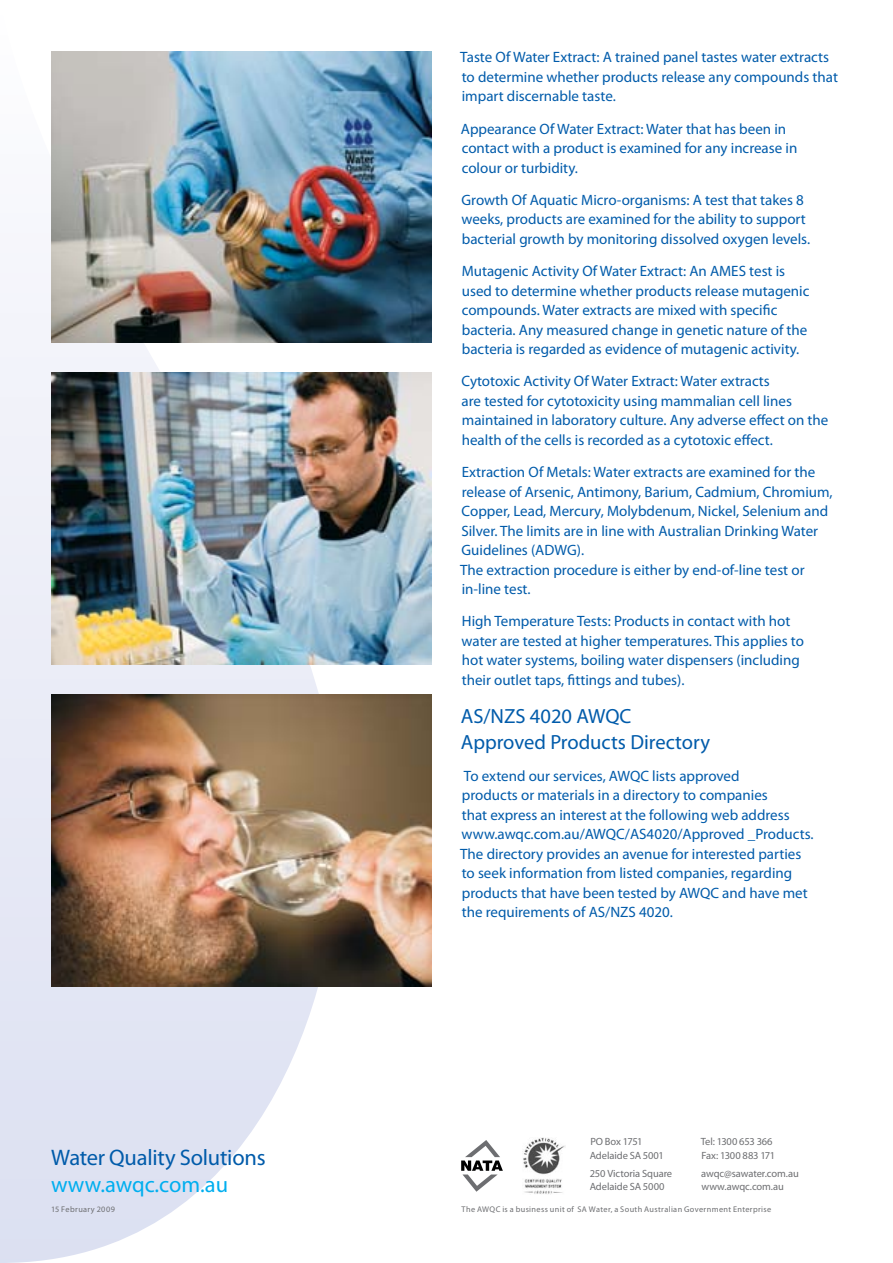
<style>
.page{position:relative;width:893px;height:1263px;background:#fff}
.page>*{position:absolute;margin:0;border:0;box-sizing:border-box;transform-origin:0 0}
.t1{font:22.5px "Myriad Pro";letter-spacing:-.01em;color:#005baa}
.t2{font:22.5px "Myriad Pro";color:#00aeef}
.t3{font:20.55px/25.5px "Myriad Pro";color:#005baa}
.t4{font:15px/19.5px "Myriad Pro";color:#005baa}
.t5{font:10.5px/13.5px "Myriad Pro";letter-spacing:-.01em;color:#6d6e71}
.t6{font:8.25px "Myriad Pro";letter-spacing:.045em;color:#6d6e71}
</style>
<div class="page">
<svg style="left:0;top:293px;width:338px;height:970px"></svg>
<img style="left:51px;top:51px;width:381px;height:292px">
<img style="left:51px;top:373px;width:381px;height:291px">
<img style="left:51px;top:694px;width:381px;height:292px">
<svg style="left:461px;top:1140px;width:42px;height:52px"></svg>
<img style="left:523px;top:1137px;width:42px;height:57px">
<h1 class="t1" style="left:51px;top:1143px;width:216px">Water Quality Solutions</h1>
<h1 class="t2" style="left:51px;top:1170px;width:179px">www.awqc.com.au</h1>
<p class="t6" style="left:51px;top:1204px;width:65px">15 February 2009</p>
<p class="t4" style="left:460px;top:47px;width:379px">Taste Of Water Extract: A trained panel tastes water extracts to determine whether products release any compounds that impart discernable taste.</p>
<p class="t4" style="left:461px;top:119px;width:338px">Appearance Of Water Extract: Water that has been in contact with a product is examined for any increase in colour or turbidity.</p>
<p class="t4" style="left:462px;top:190px;width:350px">Growth Of Aquatic Micro-organisms: A test that takes 8 weeks, products are examined for the ability to support bacterial growth by monitoring dissolved oxygen levels.</p>
<p class="t4" style="left:462px;top:261px;width:349px">Mutagenic Activity Of Water Extract: An AMES test is used to determine whether products release mutagenic compounds. Water extracts are mixed with specific bacteria. Any measured change in genetic nature of the bacteria is regarded as evidence of mutagenic activity.</p>
<p class="t4" style="left:462px;top:371px;width:368px">Cytotoxic Activity Of Water Extract: Water extracts<br>are tested for cytotoxicity using mammalian cell lines maintained in laboratory culture. Any adverse effect on the health of the cells is recorded as a cytotoxic effect.</p>
<p class="t4" style="left:460px;top:462px;width:374px">Extraction Of Metals: Water extracts are examined for the release of Arsenic, Antimony, Barium, Cadmium, Chromium, Copper, Lead, Mercury, Molybdenum, Nickel, Selenium and Silver. The limits are in line with Australian Drinking Water Guidelines (ADWG).<br>The extraction procedure is either by end-of-line test or in-line test.</p>
<p class="t4" style="left:462px;top:611px;width:344px">High Temperature Tests: Products in contact with hot water are tested at higher temperatures. This applies to hot water systems, boiling water dispensers (including their outlet taps, fittings and tubes).</p>
<h2 class="t3" style="left:461px;top:703px;width:251px">AS/NZS 4020 AWQC<br>Approved Products Directory</h2>
<p class="t4" style="left:460px;top:766px;width:355px">To extend our services, AWQC lists approved<br>products or materials in a directory to companies<br>that express an interest at the following web address www.awqc.com.au/AWQC/AS4020/Approved _Products.<br>The directory provides an avenue for interested parties to seek information from listed companies, regarding products that have been tested by AWQC and have met the requirements of AS/NZS 4020.</p>
<p class="t5" style="left:701px;top:1135px;width:76px">Tel: 1300 653 366<br>Fax: 1300 883 171</p>
<p class="t5" style="left:701px;top:1166px;width:99px">awqc@sawater.com.au www.awqc.com.au</p>
<p class="t6" style="left:461px;top:1204px;width:311px">The AWQC is a business unit of SA Water, a South Australian Government Enterprise</p>
<p class="t5" style="left:590px;top:1135px;width:76px">PO Box 1751<br>Adelaide SA 5001</p>
<p class="t5" style="left:590px;top:1166px;width:84px">250 Victoria Square<br>Adelaide SA 5000</p>
</div>
